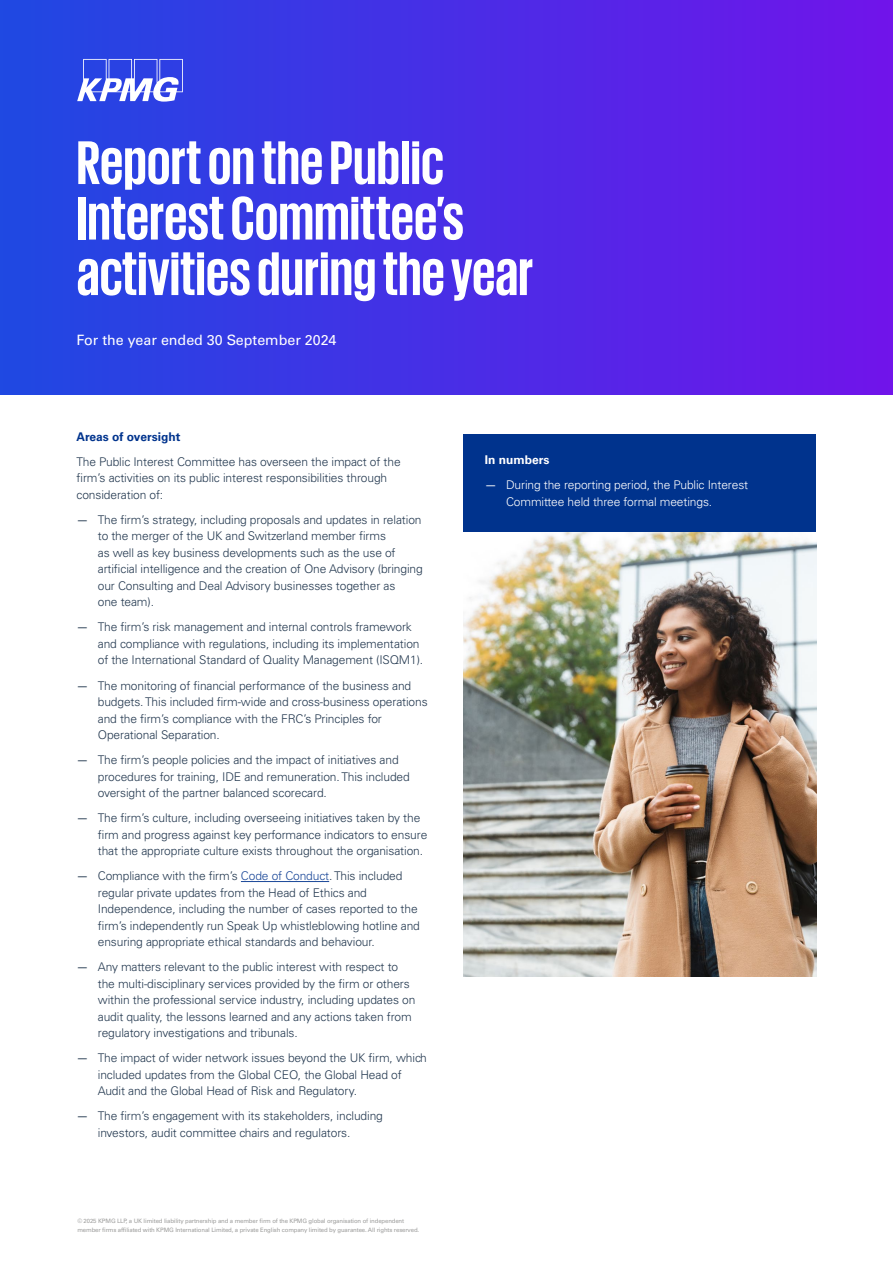
<style>
.page{position:relative;width:893px;height:1263px;background:#fff}
.page>*{position:absolute;margin:0;border:0;box-sizing:border-box;transform-origin:0 0}
.t1{font:700 63px/55.5px "KPMG";color:#fff}
.t2{font:14.25px "Univers LT Std";color:#fff}
.t3{font:300 12px/16.5px "Univers LT Std";letter-spacing:-.01em;color:#243950}
.t4{font:300 12px/16.5px "Univers LT Std";letter-spacing:-.01em;color:#fff}
.t5{font:700 12px "Univers LT Std";color:#00338d}
.t6{font:700 12px "Univers LT Std";color:#fff}
.t7{font:6px/9px "Univers LT Std";letter-spacing:-.02em;color:#9d9d9c}
.s1{font-weight:400}
.s2{color:#1a4798}
</style>
<div class="page">
<img style="left:463px;top:531px;width:353px;height:446px">
<div style="left:0;top:0;width:893px;height:395px;background:linear-gradient(to right,#1f49e2,#7114ea)"></div>
<svg style="left:77px;top:59px;width:106px;height:43px"></svg>
<hr style="left:241px;top:881px;width:88px;height:1px;background:#1a4798">
<div style="left:463px;top:434px;width:353px;height:97px;background:#00338d"></div>
<h1 class="t1" style="left:77px;top:133px;width:458px">Report on the Public<br>Interest Committee’s activities during the year</h1>
<p class="t2" style="left:77px;top:331px;width:261px">For the year ended 30 September 2024</p>
<p class="t5" style="left:77px;top:430px;width:105px">Areas of oversight</p>
<p class="t3" style="left:77px;top:453px;width:326px">The Public Interest Committee has overseen the impact of the firm’s activities on its public interest responsibilities through consideration of:</p>
<p class="t3" style="left:98px;top:511px;width:327px;text-indent:-21px"><span class="s1">—</span> The firm’s strategy, including proposals and updates in relation to the merger of the UK and Switzerland member firms<br>as well as key business developments such as the use of artificial intelligence and the creation of One Advisory (bringing our Consulting and Deal Advisory businesses together as<br>one team).</p>
<p class="t3" style="left:98px;top:619px;width:327px;text-indent:-21px"><span class="s1">—</span> The firm’s risk management and internal controls framework and compliance with regulations, including its implementation of the International Standard of Quality Management (ISQM1).</p>
<p class="t3" style="left:98px;top:677px;width:331px;text-indent:-21px"><span class="s1">—</span> The monitoring of financial performance of the business and budgets. This included firm-wide and cross-business operations and the firm’s compliance with the FRC’s Principles for Operational Separation.</p>
<p class="t3" style="left:98px;top:751px;width:314px;text-indent:-21px"><span class="s1">—</span> The firm’s people policies and the impact of initiatives and procedures for training, IDE and remuneration. This included oversight of the partner balanced scorecard.</p>
<p class="t3" style="left:98px;top:809px;width:331px;text-indent:-21px"><span class="s1">—</span> The firm’s culture, including overseeing initiatives taken by the firm and progress against key performance indicators to ensure that the appropriate culture exists throughout the organisation.</p>
<p class="t3" style="left:98px;top:867px;width:324px;text-indent:-21px"><span class="s1">—</span> Compliance with the firm’s <span class="s2">Code of Conduct</span>. This included regular private updates from the Head of Ethics and Independence, including the number of cases reported to the firm’s independently run Speak Up whistleblowing hotline and ensuring appropriate ethical standards and behaviour.</p>
<p class="t3" style="left:98px;top:958px;width:319px;text-indent:-21px"><span class="s1">—</span> Any matters relevant to the public interest with respect to the multi-disciplinary services provided by the firm or others within the professional service industry, including updates on audit quality, the lessons learned and any actions taken from regulatory investigations and tribunals.</p>
<p class="t3" style="left:98px;top:1049px;width:331px;text-indent:-21px"><span class="s1">—</span> The impact of wider network issues beyond the UK firm, which included updates from the Global CEO, the Global Head of<br>Audit and the Global Head of Risk and Regulatory.</p>
<p class="t3" style="left:98px;top:1107px;width:287px;text-indent:-21px"><span class="s1">—</span> The firm’s engagement with its stakeholders, including investors, audit committee chairs and regulators.</p>
<p class="t7" style="left:77px;top:1217px;width:343px">© 2025 KPMG LLP, a UK limited liability partnership and a member firm of the KPMG global organisation of independent member firms affiliated with KPMG International Limited, a private English company limited by guarantee. All rights reserved.</p>
<p class="t6" style="left:485px;top:453px;width:66px">In numbers</p>
<p class="t4" style="left:506px;top:477px;width:244px;text-indent:-21px"><span class="s1">—</span> During the reporting period, the Public Interest<br>Committee held three formal meetings.</p>
</div>
